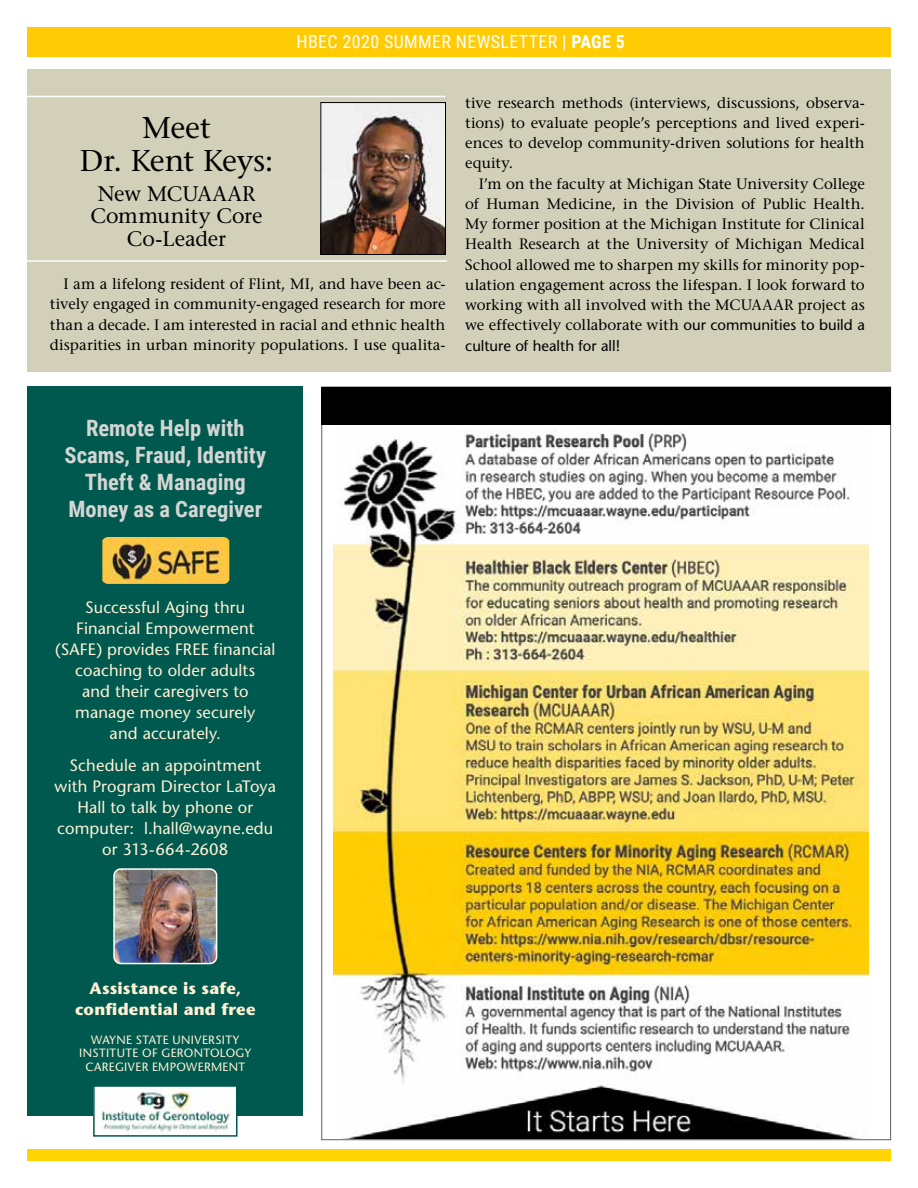
<style>
.page{position:relative;width:918px;height:1188px;background:#fff}
.page>*{position:absolute;margin:0;border:0;box-sizing:border-box;transform-origin:0 0}
.t1{font:30px/33px "Stone Serif";letter-spacing:-.01em;color:#000;text-align:center}
.t2{font:700 22.5px/27px "Roboto Condensed";color:#d5d5d3;text-align:center}
.t3{font:21px/22.5px "Stone Serif";color:#000;text-align:center}
.t4{font:18px "Roboto Condensed";letter-spacing:.02em;color:#fff}
.t5{font:16.5px/21px "Stone Sans";letter-spacing:.01em;color:#fff1d6;text-align:center}
.t6{font:700 16.5px/21px "Stone Sans";letter-spacing:.01em;color:#fff1d6;text-align:center}
.t7{font:15px/20.2px "Stone Serif";color:#000;text-align:justify}
.t8{font:15px "Stone Sans";color:#000}
.t9{font:12px/13.5px "Stone Sans";letter-spacing:.03em;color:#fff1d6;text-align:center}
.s1{font-weight:700}
.s2{font-family:"Stone Sans"}
</style>
<div class="page">
<div style="left:27px;top:69px;width:864px;height:303px;background:#d2d0b9"></div>
<div style="left:27px;top:387px;width:276px;height:729px;background:#00594e"></div>
<img style="left:333px;top:424px;width:535px;height:714px">
<img style="left:102px;top:537px;width:127px;height:47px">
<div style="left:27px;top:1149px;width:864px;height:12px;background:#ffd400"></div>
<div style="left:27px;top:27px;width:864px;height:29px;background:#ffcb05"></div>
<img style="left:96px;top:1088px;width:139px;height:45px">
<div style="left:93px;top:1085px;width:145px;height:52px;border:2px solid #00594e"></div>
<img style="left:114px;top:869px;width:103px;height:95px">
<div style="left:113px;top:868px;width:104px;height:96px;border:2px solid #fff;border-radius:7px"></div>
<img style="left:323px;top:104px;width:121px;height:149px">
<div style="left:321px;top:102px;width:125px;height:153px;border:1px solid #000"></div>
<div style="left:321px;top:387px;width:570px;height:37px;background:#000"></div>
<hr style="left:27px;top:260px;width:420px;height:2px;background:#fff">
<hr style="left:27px;top:96px;width:419px;height:1px;background:#fff">
<p class="t4" style="left:297px;top:29px;width:330px">HBEC 2020 SUMMER NEWSLETTER | <span class="s1">PAGE 5</span></p>
<h1 class="t1" style="left:80px;top:111px;width:195px">Meet<br>Dr. Kent Keys:</h1>
<h3 class="t3" style="left:91px;top:182px;width:173px">New MCUAAAR<br>Community Core<br>Co-Leader</h3>
<p class="t7" style="left:50px;top:274px;width:397px;text-indent:13px">I am a lifelong resident of Flint, MI, and have been ac&shy;tively engaged in community-engaged research for more than a decade. I am interested in racial and ethnic health disparities in urban minority populations. I use qualita-</p>
<p class="t7" style="left:465px;top:92px;width:401px">tive research methods (interviews, discussions, observa&shy;tions) to evaluate people’s perceptions and lived experi&shy;ences to develop community-driven solutions for health equity.</p>
<p class="t7" style="left:465px;top:173px;width:401px;text-indent:14px">I’m on the faculty at Michigan State University College of Human Medicine, in the Division of Public Health.<br>My former position at the Michigan Institute for Clinical Health Research at the University of Michigan Medical School allowed me to sharpen my skills for minority pop&shy;ulation engagement across the lifespan. I look forward to working with all involved with the MCUAAAR project as we effectively collaborate with <span class="s2">our communities to build a</span></p>
<p class="t8" style="left:465px;top:337px;width:156px">culture of health for all!</p>
<h2 class="t2" style="left:65px;top:413px;width:203px">Remote Help with<br>Scams, Fraud, Identity<br>Theft &amp; Managing<br>Money as a Caregiver</h2>
<p class="t5" style="left:55px;top:597px;width:222px">Successful Aging thru<br>Financial Empowerment (SAFE) provides FREE financial coaching to older adults<br>and their caregivers to manage money securely<br>and accurately.</p>
<p class="t5" style="left:55px;top:755px;width:223px">Schedule an appointment with Program Director LaToya<br>Hall to talk by phone or computer: l.hall@wayne.edu or 313-664-2608</p>
<p class="t6" style="left:75px;top:978px;width:182px">Assistance is safe, confidential and free</p>
<p class="t9" style="left:79px;top:1033px;width:174px">WAYNE STATE UNIVERSITY<br>INSTITUTE OF GERONTOLOGY<br>CAREGIVER EMPOWERMENT</p>
</div>
